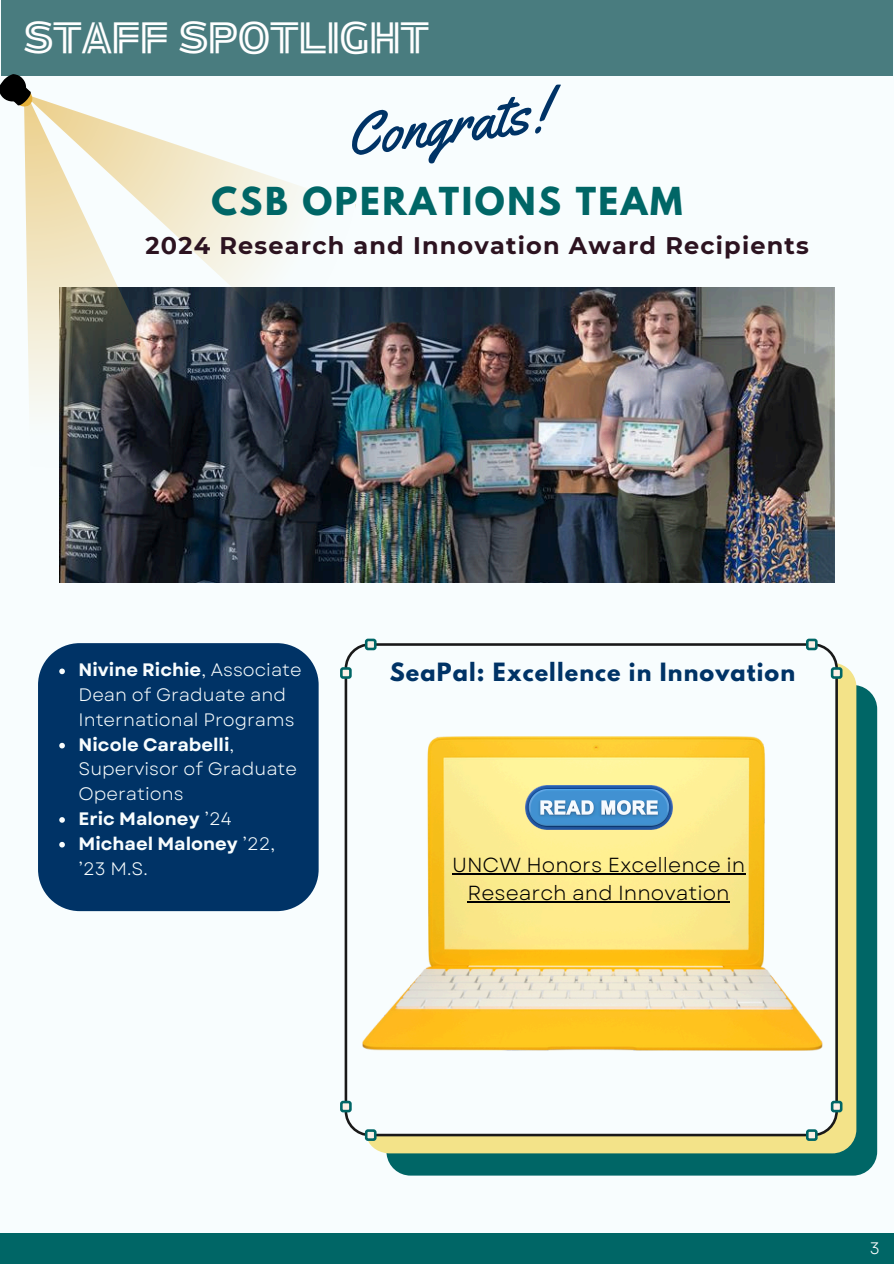
<style>
.page{position:relative;width:894px;height:1264px;background:#fff}
.page>*{position:absolute;margin:0;border:0;box-sizing:border-box;transform-origin:0 0}
.t1{font:59.55px "Yellowtail";color:#036}
.t2{font:38.4px "Ambiguity Normate Inline";letter-spacing:.025em;color:#fff}
.t3{font:700 34.2px "League Spartan";letter-spacing:.075em;color:#066}
.t4{font:700 24px "Montserrat";letter-spacing:.05em;color:#2c1320}
.t5{font:700 22.2px "League Spartan";letter-spacing:.05em;color:#036}
.t6{font:20.25px/27.9px "Garet";color:#000;text-align:center}
.t7{font:18px/24.8px "Garet";color:#f8fdfe}
.t8{font:700 18px/24.8px "Garet";color:#f8fdfe}
.t9{font:16.65px "Garet";color:#fff}
.s1{font-weight:700}
.s2{font-weight:400}
</style>
<div class="page">
<div style="left:0;top:0;width:893px;height:1263px;background:#f8fdfe"></div>
<img style="left:60px;top:287px;width:774px;height:295px">
<div style="left:1px;top:0;width:891px;height:75px;background:#497c7f"></div>
<div style="left:38px;top:643px;width:280px;height:268px;background:#036"></div>
<img style="left:24px;top:107px;width:166px;height:362px">
<svg style="left:0;top:74px;width:32px;height:33px"></svg>
<svg style="left:30px;top:96px;width:325px;height:243px"></svg>
<svg style="left:386px;top:685px;width:490px;height:490px;background:#106e6a"></svg>
<div style="left:366px;top:664px;width:490px;height:489px;background:#f3e389"></div>
<svg style="left:343px;top:643px;width:496px;height:494px"></svg>
<svg style="left:363px;top:638px;width:15px;height:13px"></svg>
<svg style="left:340px;top:666px;width:13px;height:14px"></svg>
<svg style="left:804px;top:638px;width:14px;height:13px"></svg>
<svg style="left:829px;top:666px;width:14px;height:14px"></svg>
<svg style="left:363px;top:1127px;width:15px;height:12px"></svg>
<svg style="left:340px;top:1099px;width:13px;height:12px"></svg>
<svg style="left:804px;top:1127px;width:14px;height:12px"></svg>
<svg style="left:829px;top:1099px;width:14px;height:12px"></svg>
<img style="left:362px;top:736px;width:460px;height:314px">
<div style="left:0;top:1232px;width:893px;height:31px;background:#066"></div>
<img style="left:525px;top:785px;width:146px;height:44px">
<svg style="left:59px;top:668px;width:6px;height:6px"></svg>
<svg style="left:59px;top:742px;width:6px;height:6px"></svg>
<svg style="left:59px;top:817px;width:6px;height:5px"></svg>
<svg style="left:59px;top:841px;width:6px;height:6px"></svg>
<hr style="left:452px;top:873px;width:293px;height:1px;background:#000">
<hr style="left:467px;top:901px;width:262px;height:1px;background:#000">
<h3 class="t2" style="left:24px;top:5px;width:405px">Staff Spotlight</h3>
<p class="t1" style="left:341px;top:98px;width:205px;rotate:-7deg">Congrats!</p>
<h6 class="t3" style="left:211px;top:184px;width:472px">CSB OPERATIONS TEAM</h6>
<h1 class="t4" style="left:145px;top:231px;width:664px">2024 Research and Innovation Award Recipients</h1>
<h5 class="t7" style="left:79px;top:658px;width:225px"><span class="s1">Nivine Richie</span>, Associate<br>Dean of Graduate and<br>International Programs</h5>
<h4 class="t7" style="left:79px;top:732px;width:220px"><span class="s1">Nicole Carabelli</span>,<br>Supervisor of Graduate<br>Operations</h4>
<p class="t8" style="left:79px;top:806px;width:154px">Eric Maloney <span class="s2">’24</span></p>
<p class="t8" style="left:79px;top:831px;width:198px">Michael Maloney <span class="s2">’22, ’23 M.S.</span></p>
<p class="t5" style="left:390px;top:660px;width:406px">SeaPal: Excellence in Innovation</p>
<p class="t6" style="left:452px;top:851px;width:294px">UNCW Honors Excellence in<br>Research and Innovation</p>
<p class="t9" style="left:869px;top:1235px;width:12px">3</p>
</div>
